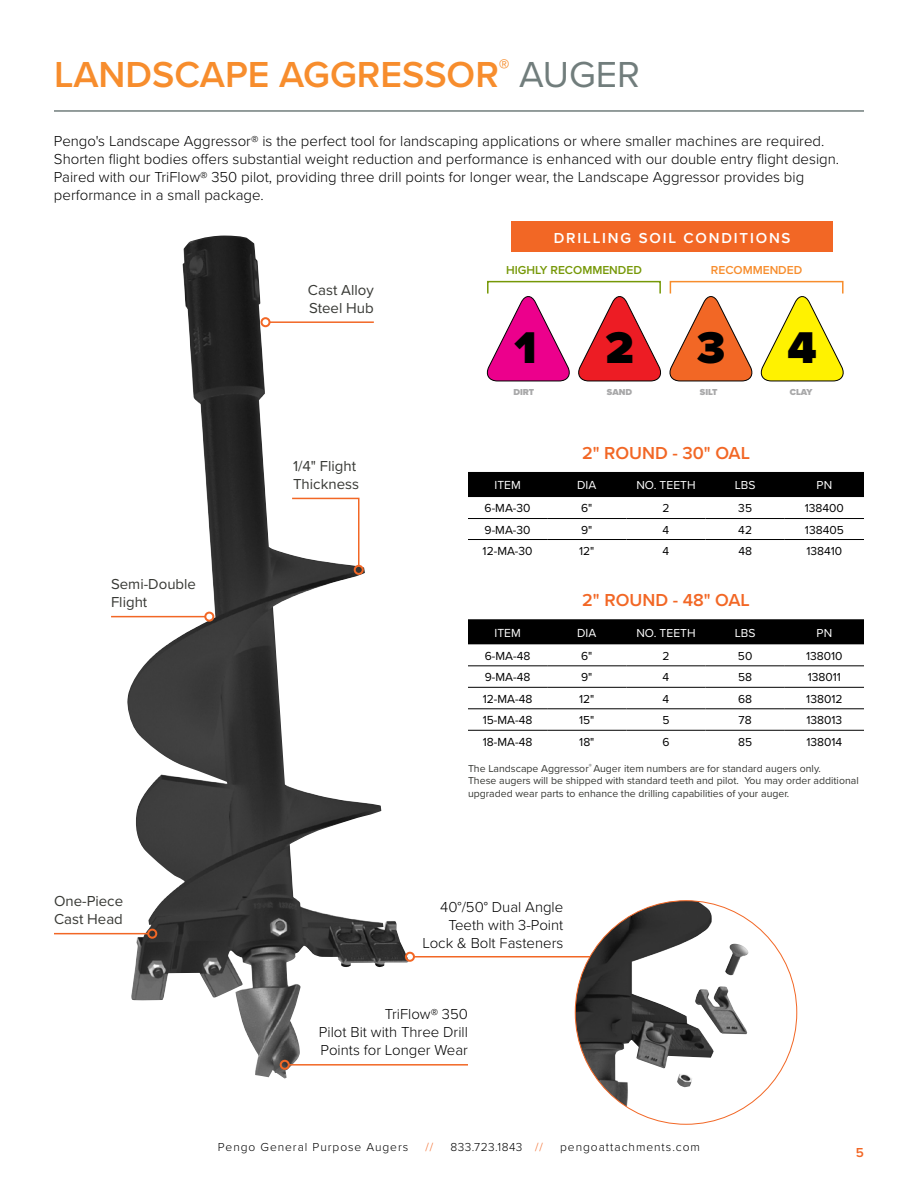
<style>
.page{position:relative;width:918px;height:1188px;background:#fff}
.page>*{position:absolute;margin:0;border:0;box-sizing:border-box;transform-origin:0 0}
.t1{font:900 46.05px "Proxima Nova";color:#000}
.t2{font:600 37.5px "Proxima Nova";color:#f78d2d}
.t3{font:600 18px "Proxima Nova";color:#f26725}
.t4{font:300 15px/18px "Proxima Nova";color:#000;text-align:right}
.t5{font:15px/18px "Proxima Nova";color:#383935}
.t6{font:600 15px "Proxima Nova";letter-spacing:.12em;color:#fff}
.t7{font:600 13.5px "Proxima Nova";color:#f26725}
.t8{font:12.15px "Proxima Nova";color:#000}
.t9{font:12.15px "Proxima Nova";color:#fff}
.t10{font:12px "Proxima Nova";color:#000}
.t11{font:300 12px "Proxima Nova";letter-spacing:.08em;color:#000}
.t12{font:12px "Proxima Nova";color:#fff}
.t13{font:600 12px "Proxima Nova";color:#769807}
.t14{font:300 12px "Proxima Nova";letter-spacing:.04em;color:#000}
.t15{font:600 12px "Proxima Nova";color:#f78d2d}
.t16{font:300 12px "Proxima Nova";color:#f26725}
.t17{font:10.5px/12.6px "Proxima Nova";color:#383935}
.t18{font:900 9px "Proxima Nova";color:#a8a8a9}
.s1{font-weight:400;color:#717d7c}
.s2{font-size:12px}
.s3{color:#f26725}
</style>
<div class="page">
<hr style="left:54px;top:110px;width:810px;height:2px;background:#717d7c">
<img style="left:127px;top:242px;width:282px;height:837px">
<div style="left:468px;top:472px;width:396px;height:25px;background:#000"></div>
<hr style="left:468px;top:518px;width:79px;height:1px;background:#000">
<hr style="left:547px;top:518px;width:79px;height:1px;background:#000">
<hr style="left:626px;top:518px;width:80px;height:1px;background:#000">
<hr style="left:706px;top:518px;width:79px;height:1px;background:#000">
<hr style="left:785px;top:518px;width:79px;height:1px;background:#000">
<hr style="left:468px;top:539px;width:79px;height:1px;background:#000">
<hr style="left:547px;top:539px;width:79px;height:1px;background:#000">
<hr style="left:626px;top:539px;width:80px;height:1px;background:#000">
<hr style="left:706px;top:539px;width:79px;height:1px;background:#000">
<hr style="left:785px;top:539px;width:79px;height:1px;background:#000">
<div style="left:468px;top:619px;width:396px;height:25px;background:#000"></div>
<hr style="left:468px;top:665px;width:79px;height:1px;background:#000">
<hr style="left:547px;top:665px;width:79px;height:1px;background:#000">
<hr style="left:626px;top:665px;width:80px;height:1px;background:#000">
<hr style="left:706px;top:665px;width:79px;height:1px;background:#000">
<hr style="left:785px;top:665px;width:79px;height:1px;background:#000">
<hr style="left:468px;top:687px;width:79px;height:1px;background:#000">
<hr style="left:547px;top:687px;width:79px;height:1px;background:#000">
<hr style="left:626px;top:687px;width:80px;height:1px;background:#000">
<hr style="left:706px;top:687px;width:79px;height:1px;background:#000">
<hr style="left:785px;top:687px;width:79px;height:1px;background:#000">
<hr style="left:468px;top:708px;width:79px;height:1px;background:#000">
<hr style="left:547px;top:708px;width:79px;height:1px;background:#000">
<hr style="left:626px;top:708px;width:80px;height:1px;background:#000">
<hr style="left:706px;top:708px;width:79px;height:1px;background:#000">
<hr style="left:785px;top:708px;width:79px;height:1px;background:#000">
<hr style="left:468px;top:730px;width:79px;height:1px;background:#000">
<hr style="left:547px;top:730px;width:79px;height:1px;background:#000">
<hr style="left:626px;top:730px;width:80px;height:1px;background:#000">
<hr style="left:706px;top:730px;width:79px;height:1px;background:#000">
<hr style="left:785px;top:730px;width:79px;height:1px;background:#000">
<div style="left:511px;top:222px;width:322px;height:30px;background:#f26725"></div>
<div style="left:487px;top:281px;width:174px;height:13px;border:2px solid #769807"></div>
<div style="left:670px;top:281px;width:174px;height:13px;border:2px solid #f78d2d"></div>
<svg style="left:486px;top:296px;width:358px;height:86px"></svg>
<hr style="left:270px;top:321px;width:104px;height:2px;background:#f26725">
<div style="left:260px;top:317px;width:11px;height:10px;border:2px solid #f26725;border-radius:50%"></div>
<hr style="left:289px;top:1064px;width:179px;height:2px;background:#f26725">
<div style="left:280px;top:1060px;width:10px;height:10px;border:2px solid #f26725;border-radius:50%"></div>
<hr style="left:111px;top:616px;width:94px;height:1px;background:#f26725">
<div style="left:204px;top:612px;width:10px;height:10px;border:2px solid #f26725;border-radius:50%"></div>
<hr style="left:54px;top:933px;width:94px;height:1px;background:#f26725">
<div style="left:147px;top:929px;width:10px;height:10px;border:2px solid #f26725;border-radius:50%"></div>
<hr style="left:414px;top:956px;width:185px;height:2px;background:#f26725">
<div style="left:405px;top:952px;width:10px;height:10px;border:2px solid #f26725;border-radius:50%"></div>
<svg style="left:291px;top:497px;width:69px;height:70px"></svg>
<div style="left:354px;top:565px;width:10px;height:10px;border:2px solid #f26725;border-radius:50%"></div>
<svg style="left:575px;top:901px;width:222px;height:223px"></svg>
<h2 class="t2" style="left:54px;top:46px;width:588px">LANDSCAPE AGGRESSOR<sup>®</sup> <span class="s1">AUGER</span></h2>
<p class="t4" style="left:54px;top:132px;width:787px;text-align:left">Pengo's Landscape Aggressor® is the perfect tool for landscaping applications or where smaller machines are required.<br>Shorten flight bodies offers substantial weight reduction and performance is enhanced with our double entry flight design.<br>Paired with our TriFlow® 350 pilot, providing three drill points for longer wear, the Landscape Aggressor provides big performance in a small package.</p>
<p class="t6" style="left:554px;top:226px;width:238px">DRILLING SOIL CONDITIONS</p>
<p class="t5" style="left:111px;top:574px;width:87px">Semi-Double<br>Flight</p>
<p class="t5" style="left:308px;top:281px;width:67px">Cast Alloy<br>Steel Hub</p>
<p class="t5" style="left:293px;top:456px;width:68px">1/4" Flight<br>Thickness</p>
<p class="t13" style="left:506px;top:261px;width:137px">HIGHLY RECOMMENDED</p>
<p class="t15" style="left:711px;top:261px;width:93px">RECOMMENDED</p>
<h1 class="t1" style="left:515px;top:313px;width:24px">1</h1>
<p class="t18" style="left:514px;top:385px;width:22px">DIRT</p>
<h1 class="t1" style="left:605px;top:313px;width:30px">2</h1>
<p class="t18" style="left:607px;top:385px;width:27px">SAND</p>
<h1 class="t1" style="left:697px;top:313px;width:30px">3</h1>
<p class="t18" style="left:700px;top:385px;width:19px">SILT</p>
<p class="t3" style="left:582px;top:439px;width:169px">2" ROUND - 30" OAL</p>
<h1 class="t1" style="left:788px;top:313px;width:31px">4</h1>
<p class="t18" style="left:790px;top:385px;width:24px">CLAY</p>
<p class="t9" style="left:494px;top:476px;width:28px">ITEM</p>
<p class="t9" style="left:577px;top:476px;width:21px">DIA</p>
<p class="t12" style="left:636px;top:476px;width:61px">NO. TEETH</p>
<p class="t12" style="left:735px;top:476px;width:22px">LBS</p>
<p class="t12" style="left:817px;top:476px;width:17px">PN</p>
<p class="t8" style="left:485px;top:499px;width:47px">6-MA-30</p>
<p class="t8" style="left:581px;top:499px;width:13px">6"</p>
<p class="t10" style="left:662px;top:499px;width:9px">2</p>
<p class="t10" style="left:738px;top:499px;width:15px">35</p>
<p class="t10" style="left:805px;top:499px;width:41px">138400</p>
<p class="t8" style="left:485px;top:521px;width:47px"><span class="s2">9-</span>MA-30</p>
<p class="t10" style="left:581px;top:521px;width:13px">9"</p>
<p class="t10" style="left:663px;top:521px;width:8px">4</p>
<p class="t10" style="left:738px;top:521px;width:15px">42</p>
<p class="t10" style="left:805px;top:521px;width:40px">138405</p>
<p class="t8" style="left:483px;top:542px;width:51px"><span class="s2">12-</span>MA-30</p>
<p class="t10" style="left:579px;top:542px;width:17px">12"</p>
<p class="t10" style="left:663px;top:542px;width:8px">4</p>
<p class="t10" style="left:738px;top:542px;width:15px">48</p>
<p class="t10" style="left:806px;top:542px;width:37px">138410</p>
<p class="t3" style="left:582px;top:587px;width:169px">2" ROUND - 48" OAL</p>
<p class="t9" style="left:494px;top:623px;width:28px">ITEM</p>
<p class="t9" style="left:577px;top:623px;width:21px">DIA</p>
<p class="t12" style="left:636px;top:624px;width:61px">NO. TEETH</p>
<p class="t12" style="left:735px;top:624px;width:22px">LBS</p>
<p class="t12" style="left:817px;top:624px;width:17px">PN</p>
<p class="t8" style="left:485px;top:647px;width:47px">6-MA-48</p>
<p class="t8" style="left:581px;top:647px;width:13px">6"</p>
<p class="t10" style="left:662px;top:647px;width:9px">2</p>
<p class="t10" style="left:738px;top:647px;width:16px">50</p>
<p class="t10" style="left:806px;top:647px;width:38px">138010</p>
<p class="t8" style="left:485px;top:668px;width:47px">9-MA-48</p>
<p class="t10" style="left:581px;top:668px;width:13px">9"</p>
<p class="t10" style="left:663px;top:668px;width:8px">4</p>
<p class="t10" style="left:738px;top:668px;width:16px">58</p>
<p class="t10" style="left:808px;top:668px;width:35px">138011</p>
<p class="t8" style="left:483px;top:690px;width:51px">12-MA-48</p>
<p class="t10" style="left:579px;top:690px;width:17px">12"</p>
<p class="t10" style="left:663px;top:690px;width:8px">4</p>
<p class="t10" style="left:738px;top:690px;width:16px">68</p>
<p class="t10" style="left:806px;top:690px;width:38px">138012</p>
<p class="t8" style="left:483px;top:711px;width:51px">15-MA-48</p>
<p class="t10" style="left:579px;top:711px;width:17px">15"</p>
<p class="t10" style="left:662px;top:711px;width:9px">5</p>
<p class="t10" style="left:739px;top:711px;width:15px">78</p>
<p class="t10" style="left:806px;top:711px;width:37px">138013</p>
<p class="t8" style="left:483px;top:733px;width:51px">18-MA-48</p>
<p class="t10" style="left:579px;top:733px;width:17px">18"</p>
<p class="t10" style="left:662px;top:733px;width:9px">6</p>
<p class="t10" style="left:738px;top:733px;width:16px">85</p>
<p class="t10" style="left:806px;top:733px;width:37px">138014</p>
<p class="t17" style="left:468px;top:761px;width:392px">The Landscape Aggressor<sup>®</sup> Auger item numbers are for standard augers only.<br>These augers will be shipped with standard teeth and pilot. You may order additional upgraded wear parts to enhance the drilling capabilities of your auger.</p>
<p class="t5" style="left:54px;top:891px;width:71px">One-Piece<br>Cast Head</p>
<p class="t4" style="left:423px;top:897px;width:142px">40°/50° Dual Angle<br>Teeth with 3-Point<br>Lock &amp; Bolt Fasteners</p>
<p class="t4" style="left:319px;top:1005px;width:151px;text-align:justify;text-indent:66px">TriFlow® 350<br>Pilot Bit with Three Drill Points for Longer Wear</p>
<p class="t11" style="left:218px;top:1138px;width:192px">Pengo General Purpose Augers</p>
<p class="t16" style="left:426px;top:1138px;width:9px">//</p>
<p class="t14" style="left:451px;top:1138px;width:94px">833.723.1843 <span class="s3">//</span></p>
<p class="t11" style="left:560px;top:1138px;width:141px">pengoattachments.com</p>
<p class="t7" style="left:856px;top:1142px;width:10px">5</p>
</div>
